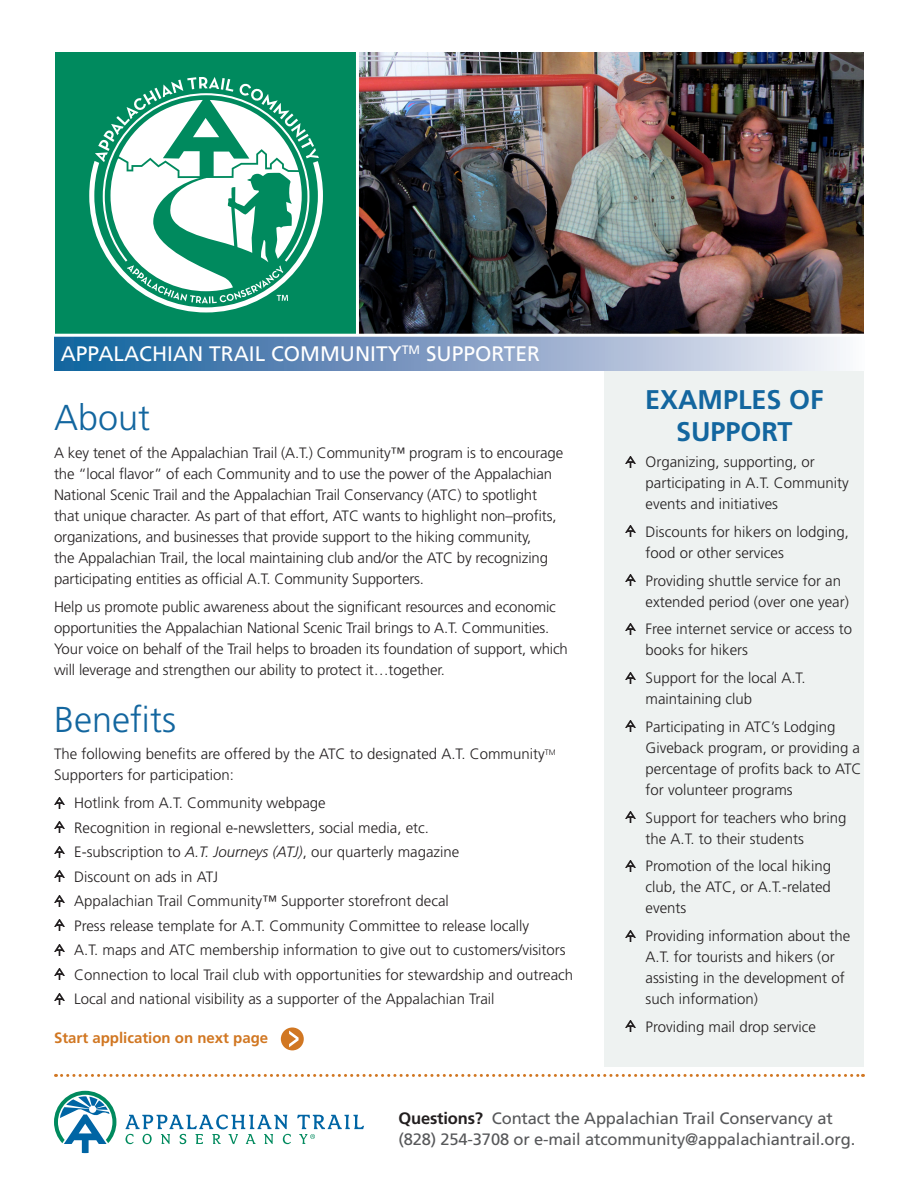
<style>
.page{position:relative;width:918px;height:1188px;background:#fff}
.page>*{position:absolute;margin:0;border:0;box-sizing:border-box;transform-origin:0 0}
.t1{font:300 36px "Frutiger LT Std";color:#13669f}
.t2{font:700 27px/32.4px "Frutiger LT Std";color:#13669f;text-align:center}
.t3{font:21px "Frutiger LT Std";color:#fff}
.t4{font:16.5px/21px "Frutiger LT Std";letter-spacing:-.01em;color:#57585a}
.t5{font:300 15px/21px "Frutiger LT Std";color:#231f20}
.t6{font:700 15px "Frutiger LT Std";color:#d17722}
.s1{font-style:italic}
.s2{font-weight:700;color:#231f20}
</style>
<div class="page">
<div style="left:605px;top:286px;width:259px;height:780px;background:#eef2f1"></div>
<svg style="left:625px;top:456px;width:11px;height:11px"></svg>
<svg style="left:625px;top:526px;width:11px;height:11px"></svg>
<svg style="left:625px;top:575px;width:11px;height:11px"></svg>
<svg style="left:625px;top:623px;width:11px;height:11px"></svg>
<svg style="left:625px;top:672px;width:11px;height:11px"></svg>
<svg style="left:625px;top:721px;width:11px;height:11px"></svg>
<svg style="left:625px;top:812px;width:11px;height:11px"></svg>
<svg style="left:625px;top:860px;width:11px;height:11px"></svg>
<svg style="left:625px;top:930px;width:11px;height:11px"></svg>
<svg style="left:625px;top:1021px;width:11px;height:11px"></svg>
<img style="left:359px;top:53px;width:505px;height:281px">
<div style="left:55px;top:336px;width:810px;height:35px;background:linear-gradient(to right,#125a99,#f8eff7)"></div>
<svg style="left:54px;top:797px;width:10px;height:11px"></svg>
<svg style="left:54px;top:822px;width:10px;height:11px"></svg>
<svg style="left:54px;top:846px;width:10px;height:11px"></svg>
<svg style="left:54px;top:871px;width:10px;height:11px"></svg>
<svg style="left:54px;top:895px;width:10px;height:11px"></svg>
<svg style="left:54px;top:920px;width:10px;height:11px"></svg>
<svg style="left:54px;top:944px;width:10px;height:11px"></svg>
<svg style="left:54px;top:969px;width:10px;height:11px"></svg>
<svg style="left:54px;top:993px;width:10px;height:11px"></svg>
<div style="left:281px;top:1027px;width:23px;height:23px;background:#d17722;border-radius:50%"></div>
<svg style="left:289px;top:1031px;width:10px;height:16px"></svg>
<div style="left:55px;top:52px;width:302px;height:283px;background:#008a5e"></div>
<svg style="left:89px;top:77px;width:234px;height:235px"></svg>
<hr style="left:54px;top:334px;width:810px;height:3px;background:#fff">
<hr style="left:356px;top:40px;width:3px;height:295px;background:#fff">
<svg style="left:54px;top:1091px;width:62px;height:62px"></svg>
<svg style="left:126px;top:1114px;width:165px;height:30px"></svg>
<svg style="left:297px;top:1115px;width:67px;height:29px"></svg>
<svg style="left:56px;top:1074px;width:807px;height:3px"></svg>
<p class="t3" style="left:61px;top:342px;width:481px">APPALACHIAN TRAIL COMMUNITY<sup>TM</sup> SUPPORTER</p>
<p class="t1" style="left:54px;top:398px;width:98px">About</p>
<p class="t5" style="left:54px;top:443px;width:511px">A key tenet of the Appalachian Trail (A.T.) Community™ program is to encourage the “local flavor” of each Community and to use the power of the Appalachian National Scenic Trail and the Appalachian Trail Conservancy (ATC) to spotlight that unique character. As part of that effort, ATC wants to highlight non–profits, organizations, and businesses that provide support to the hiking community,<br>the Appalachian Trail, the local maintaining club and/or the ATC by recognizing participating entities as official A.T. Community Supporters.</p>
<p class="t5" style="left:54px;top:597px;width:515px">Help us promote public awareness about the significant resources and economic opportunities the Appalachian National Scenic Trail brings to A.T. Communities.<br>Your voice on behalf of the Trail helps to broaden its foundation of support, which will leverage and strengthen our ability to protect it…together.</p>
<p class="t1" style="left:54px;top:699px;width:124px">Benefits</p>
<p class="t5" style="left:54px;top:744px;width:503px">The following benefits are offered by the ATC to designated A.T. Community<sup>TM<br></sup>Supporters for participation:</p>
<p class="t5" style="left:74px;top:793px;width:253px">Hotlink from A.T. Community webpage</p>
<p class="t5" style="left:74px;top:817px;width:356px">Recognition in regional e-newsletters, social media, etc.</p>
<p class="t5" style="left:74px;top:842px;width:387px">E-subscription to <span class="s1">A.T. Journeys (ATJ)</span>, our quarterly magazine</p>
<p class="t5" style="left:74px;top:866px;width:146px">Discount on ads in ATJ</p>
<p class="t5" style="left:74px;top:891px;width:376px">Appalachian Trail Community™ Supporter storefront decal</p>
<p class="t5" style="left:74px;top:915px;width:457px">Press release template for A.T. Community Committee to release locally</p>
<p class="t5" style="left:74px;top:940px;width:493px">A.T. maps and ATC membership information to give out to customers/visitors</p>
<p class="t5" style="left:74px;top:964px;width:501px">Connection to local Trail club with opportunities for stewardship and outreach</p>
<p class="t5" style="left:74px;top:989px;width:422px">Local and national visibility as a supporter of the Appalachian Trail</p>
<p class="t6" style="left:54px;top:1029px;width:216px">Start application on next page</p>
<p class="t2" style="left:645px;top:383px;width:180px">EXAMPLES OF<br>SUPPORT</p>
<p class="t5" style="left:646px;top:452px;width:205px">Organizing, supporting, or participating in A.T. Community events and initiatives</p>
<p class="t5" style="left:646px;top:521px;width:205px">Discounts for hikers on lodging, food or other services</p>
<p class="t5" style="left:646px;top:570px;width:205px">Providing shuttle service for an extended period (over one year)</p>
<p class="t5" style="left:646px;top:619px;width:208px">Free internet service or access to books for hikers</p>
<p class="t5" style="left:646px;top:668px;width:162px">Support for the local A.T. maintaining club</p>
<p class="t5" style="left:646px;top:716px;width:217px">Participating in ATC’s Lodging<br>Giveback program, or providing a percentage of profits back to ATC for volunteer programs</p>
<p class="t5" style="left:646px;top:807px;width:202px">Support for teachers who bring the A.T. to their students</p>
<p class="t5" style="left:646px;top:856px;width:187px;text-align:justify">Promotion of the local hiking club, the ATC, or A.T.-related events</p>
<p class="t5" style="left:646px;top:926px;width:206px">Providing information about the<br>A.T. for tourists and hikers (or assisting in the development of such information)</p>
<p class="t5" style="left:646px;top:1016px;width:172px">Providing mail drop service</p>
<p class="t4" style="left:399px;top:1108px;width:458px"><span class="s2">Questions?</span> Contact the Appalachian Trail Conservancy at (828) 254-3708 or e-mail atcommunity@appalachiantrail.org.</p>
</div>
